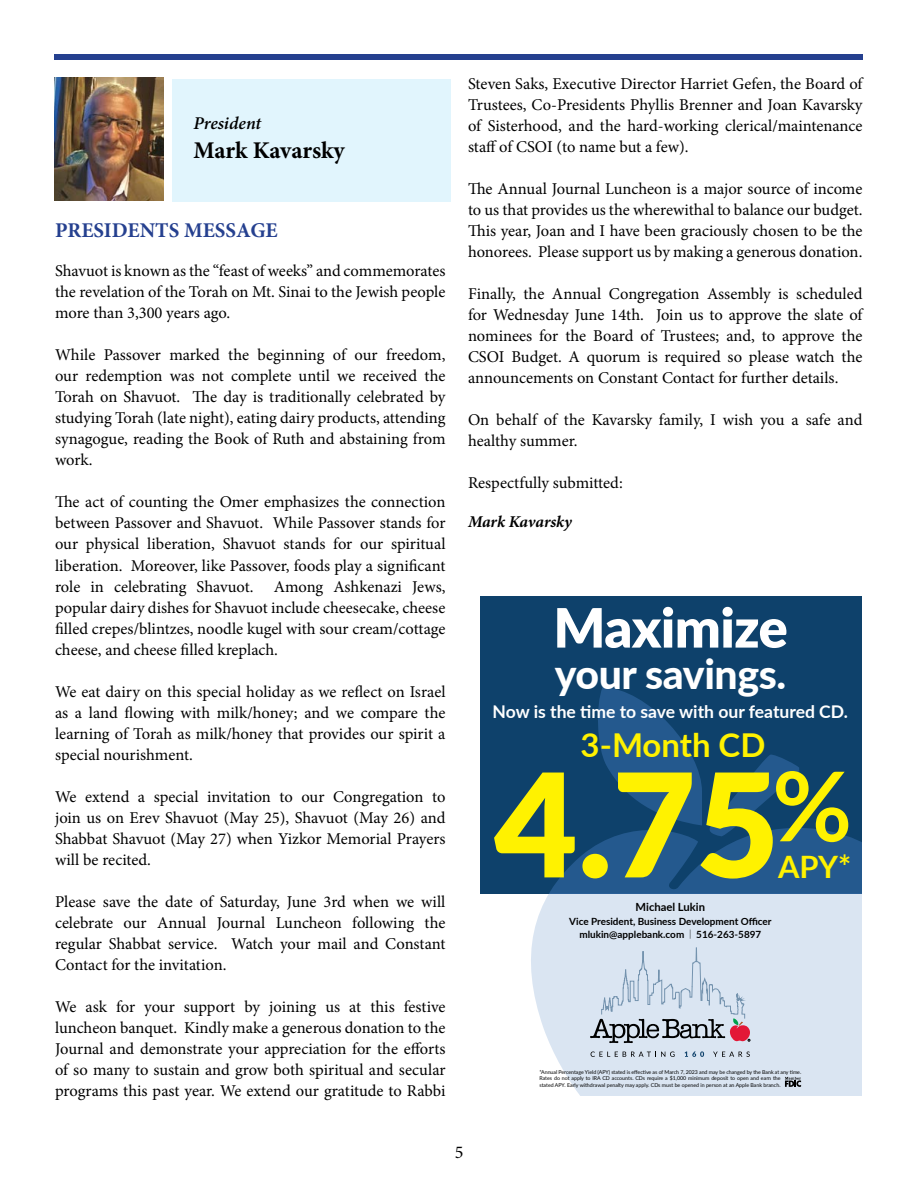
<style>
.page{position:relative;width:918px;height:1188px;background:#fff}
.page>*{position:absolute;margin:0;border:0;box-sizing:border-box;transform-origin:0 0}
.t1{font:900 144px "Lato";color:#fff200}
.t2{font:900 54.3px "Lato";letter-spacing:-.01em;color:#fff}
.t3{font:800 40.95px "Lato";letter-spacing:-.01em;color:#fff}
.t4{font:700 32.85px "Lato";color:#fff200}
.t5{font:700 30.9px "Lato";color:#fff200}
.t6{font:700 24px "Minion Pro";letter-spacing:-.005em;color:#000}
.t7{font:700 21px "Minion Pro";color:#25408f}
.t8{font:italic 600 18px "Minion Pro";color:#000}
.t9{font:18px "Minion Pro";color:#000}
.t10{font:700 17.55px "Lato";color:#fff}
.t11{font:16.5px/21px "Minion Pro";letter-spacing:-.005em;color:#000;text-align:justify}
.t12{font:italic 700 16.5px "Minion Pro";letter-spacing:-.01em;color:#000}
.t13{font:700 11.25px "Lato";color:#000}
.t14{font:700 9.9px/13.2px "Lato";color:#000;text-align:center}
.t15{font:5.25px/6.3px "Lato";color:#000}
.s1{font-weight:300}
</style>
<div class="page">
<div style="left:55px;top:54px;width:808px;height:6px;background:#25408f"></div>
<div style="left:172px;top:79px;width:279px;height:123px;background:#e1f5fd"></div>
<img style="left:54px;top:77px;width:110px;height:124px">
<div style="left:480px;top:596px;width:381px;height:297px;background:#0e416b"></div>
<svg style="left:523px;top:893px;width:338px;height:203px;background:#dbe6f2"></svg>
<svg style="left:549px;top:687px;width:312px;height:206px"></svg>
<svg style="left:591px;top:1052px;width:84px;height:5px"></svg>
<svg style="left:685px;top:1051px;width:19px;height:6px"></svg>
<svg style="left:713px;top:1052px;width:37px;height:5px"></svg>
<svg style="left:590px;top:947px;width:161px;height:96px;background:#c6cedb"></svg>
<svg style="left:785px;top:1077px;width:16px;height:10px"></svg>
<p class="t8" style="left:193px;top:110px;width:69px">President</p>
<h3 class="t6" style="left:193px;top:133px;width:153px">Mark Kavarsky</h3>
<p class="t7" style="left:55px;top:216px;width:224px">PRESIDENTS MESSAGE</p>
<p class="t11" style="left:55px;top:261px;width:392px">Shavuot is known as the “feast of weeks” and commemorates the revelation of the Torah on Mt. Sinai to the Jewish people more than 3,300 years ago.</p>
<p class="t11" style="left:55px;top:345px;width:392px">While Passover marked the beginning of our freedom, our redemption was not complete until we received the Torah on Shavuot. The day is traditionally celebrated by studying Torah (late night), eating dairy products, attending synagogue, reading the Book of Ruth and abstaining from work.</p>
<p class="t11" style="left:55px;top:492px;width:392px">The act of counting the Omer emphasizes the connection between Passover and Shavuot. While Passover stands for our physical liberation, Shavuot stands for our spiritual liberation. Moreover, like Passover, foods play a significant role in celebrating Shavuot. Among Ashkenazi Jews, popular dairy dishes for Shavuot include cheesecake, cheese filled crepes/blintzes, noodle kugel with sour cream/cottage cheese, and cheese filled kreplach.</p>
<p class="t11" style="left:55px;top:681px;width:392px">We eat dairy on this special holiday as we reflect on Israel as a land flowing with milk/honey; and we compare the learning of Torah as milk/honey that provides our spirit a special nourishment.</p>
<p class="t11" style="left:55px;top:786px;width:392px">We extend a special invitation to our Congregation to join us on Erev Shavuot (May 25), Shavuot (May 26) and Shabbat Shavuot (May 27) when Yizkor Memorial Prayers will be recited.</p>
<p class="t11" style="left:55px;top:891px;width:392px">Please save the date of Saturday, June 3rd when we will celebrate our Annual Journal Luncheon following the regular Shabbat service. Watch your mail and Constant Contact for the invitation.</p>
<p class="t11" style="left:55px;top:996px;width:392px">We ask for your support by joining us at this festive luncheon banquet. Kindly make a generous donation to the Journal and demonstrate your appreciation for the efforts of so many to sustain and grow both spiritual and secular programs this past year. We extend our gratitude to Rabbi</p>
<p class="t11" style="left:468px;top:73px;width:396px">Steven Saks, Executive Director Harriet Gefen, the Board of Trustees, Co-Presidents Phyllis Brenner and Joan Kavarsky of Sisterhood, and the hard-working clerical/maintenance staff of CSOI (to name but a few).</p>
<p class="t11" style="left:468px;top:178px;width:396px">The Annual Journal Luncheon is a major source of income to us that provides us the wherewithal to balance our budget.<br>This year, Joan and I have been graciously chosen to be the honorees. Please support us by making a generous donation.</p>
<p class="t11" style="left:468px;top:283px;width:396px">Finally, the Annual Congregation Assembly is scheduled for Wednesday June 14th. Join us to approve the slate of nominees for the Board of Trustees; and, to approve the CSOI Budget. A quorum is required so please watch the announcements on Constant Contact for further details.</p>
<p class="t11" style="left:468px;top:409px;width:396px">On behalf of the Kavarsky family, I wish you a safe and healthy summer.</p>
<p class="t11" style="left:468px;top:472px;width:156px">Respectfully submitted:</p>
<p class="t12" style="left:468px;top:510px;width:105px">Mark Kavarsky</p>
<h2 class="t2" style="left:553px;top:587px;width:236px">Maximize</h2>
<h3 class="t3" style="left:555px;top:644px;width:233px">your savings.</h3>
<p class="t10" style="left:493px;top:699px;width:357px">Now is the time to save with our featured CD.</p>
<h3 class="t4" style="left:581px;top:721px;width:186px">3-Month CD</h3>
<h1 class="t1" style="left:494px;top:717px;width:286px">4.75</h1>
<h3 class="t5" style="left:778px;top:844px;width:75px">APY*</h3>
<p class="t13" style="left:636px;top:899px;width:71px">Michael Lukin</p>
<p class="t14" style="left:569px;top:914px;width:204px">Vice President, Business Development Officer mlukin@applebank.com <span class="s1">|</span> 516-263-5897</p>
<p class="t15" style="left:539px;top:1069px;width:263px">*Annual Percentage Yield (APY) stated is effective as of March 7, 2023 and may be changed by the Bank at any time.<br>Rates do not apply to IRA CD accounts. CDs require a $1,000 minimum deposit to open and earn the<br>stated APY. Early withdrawal penalty may apply. CDs must be opened in person at an Apple Bank branch.</p>
<p class="t9" style="left:455px;top:1140px;width:10px">5</p>
</div>
